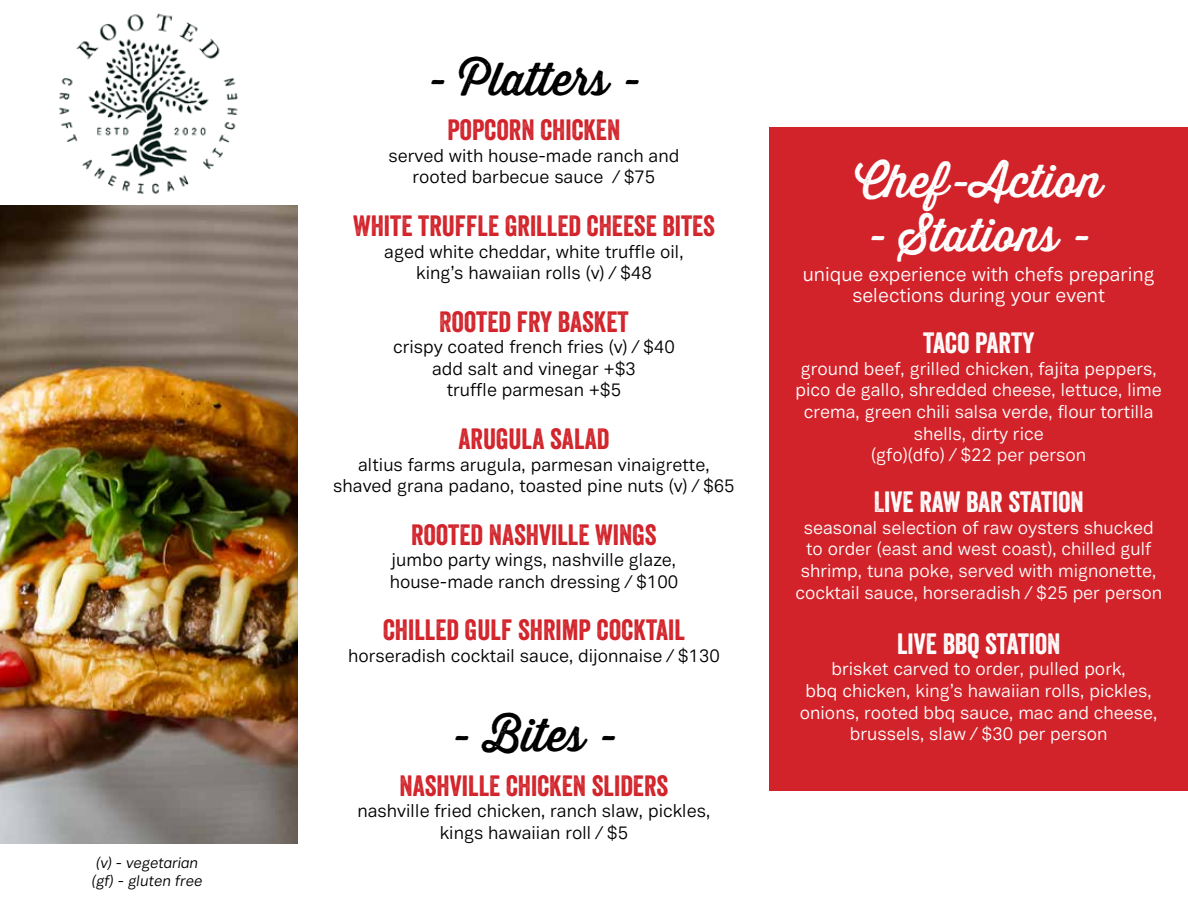
<style>
.page{position:relative;width:1188px;height:918px;background:#fff}
.page>*{position:absolute;margin:0;border:0;box-sizing:border-box;transform-origin:0 0}
.t1{font:45px "Thirsty Rough Reg";color:#fff}
.t2{font:45px "Thirsty Rough Reg";color:#000}
.t3{font:28.5px "Veneer";color:#d2232a}
.t4{font:28.5px "Veneer";color:#fff}
.t5{font:19.5px/21px "Vaud";color:#fff;text-align:center}
.t6{font:18px/21.6px "Vaud";color:#fff;text-align:center}
.t7{font:18px/21.6px "Vaud";color:#000;text-align:center}
.t8{font:italic 15px/18px "Vaud";color:#000}
</style>
<div class="page">
<img style="left:59px;top:13px;width:179px;height:181px">
<div style="left:770px;top:127px;width:418px;height:664px;background:#d2232a"></div>
<img style="left:0;top:205px;width:298px;height:639px">
<p class="t8" style="left:92px;top:854px;width:112px">(v) - vegetarian (gf) - gluten free</p>
<h1 class="t2" style="left:426px;top:46px;width:218px">- Platters -</h1>
<h2 class="t3" style="left:447px;top:113px;width:174px">POPCORN CHICKEN</h2>
<p class="t7" style="left:389px;top:145px;width:292px">served with house-made ranch and rooted barbecue sauce / $75</p>
<h2 class="t3" style="left:353px;top:208px;width:363px">WHITE TRUFFLE GRILLED CHEESE BITES</h2>
<p class="t7" style="left:384px;top:240px;width:301px">aged white cheddar, white truffle oil, king’s hawaiian rolls (v) / $48</p>
<h2 class="t3" style="left:439px;top:304px;width:191px">ROOTED FRY BASKET</h2>
<p class="t7" style="left:393px;top:336px;width:283px">crispy coated french fries (v) / $40 add salt and vinegar +$3<br>truffle parmesan +$5</p>
<h2 class="t3" style="left:458px;top:421px;width:153px">ARUGULA SALAD</h2>
<p class="t7" style="left:333px;top:453px;width:403px">altius farms arugula, parmesan vinaigrette, shaved grana padano, toasted pine nuts (v) / $65</p>
<h2 class="t3" style="left:411px;top:517px;width:247px">ROOTED NASHVILLE WINGS</h2>
<p class="t7" style="left:390px;top:549px;width:290px;text-align:left">jumbo party wings, nashville glaze, house-made ranch dressing / $100</p>
<h2 class="t3" style="left:383px;top:613px;width:303px">CHILLED GULF SHRIMP COCKTAIL</h2>
<p class="t7" style="left:348px;top:645px;width:373px">horseradish cocktail sauce, dijonnaise / $130</p>
<h1 class="t2" style="left:449px;top:701px;width:171px">- Bites -</h1>
<h2 class="t3" style="left:400px;top:768px;width:270px">NASHVILLE CHICKEN SLIDERS</h2>
<p class="t7" style="left:357px;top:800px;width:355px">nashville fried chicken, ranch slaw, pickles, kings hawaiian roll / $5</p>
<h1 class="t1" style="left:855px;top:148px;width:249px">Chef-Action</h1>
<h1 class="t1" style="left:866px;top:202px;width:228px">- Stations -</h1>
<p class="t5" style="left:803px;top:264px;width:353px">unique experience with chefs preparing selections during your event</p>
<h2 class="t4" style="left:923px;top:326px;width:113px">TACO PARTY</h2>
<p class="t6" style="left:796px;top:358px;width:368px">ground beef, grilled chicken, fajita peppers, pico de gallo, shredded cheese, lettuce, lime crema, green chili salsa verde, flour tortilla shells, dirty rice<br>(gfo)(dfo) / $22 per person</p>
<h2 class="t4" style="left:874px;top:485px;width:211px">LIVE RAW BAR STATION</h2>
<p class="t6" style="left:795px;top:517px;width:368px">seasonal selection of raw oysters shucked to order (east and west coast), chilled gulf shrimp, tuna poke, served with mignonette, cocktail sauce, horseradish / $25 per person</p>
<h2 class="t4" style="left:897px;top:626px;width:165px">LIVE BBQ STATION</h2>
<p class="t6" style="left:800px;top:658px;width:359px">brisket carved to order, pulled pork,<br>bbq chicken, king’s hawaiian rolls, pickles, onions, rooted bbq sauce, mac and cheese, brussels, slaw / $30 per person</p>
</div>
